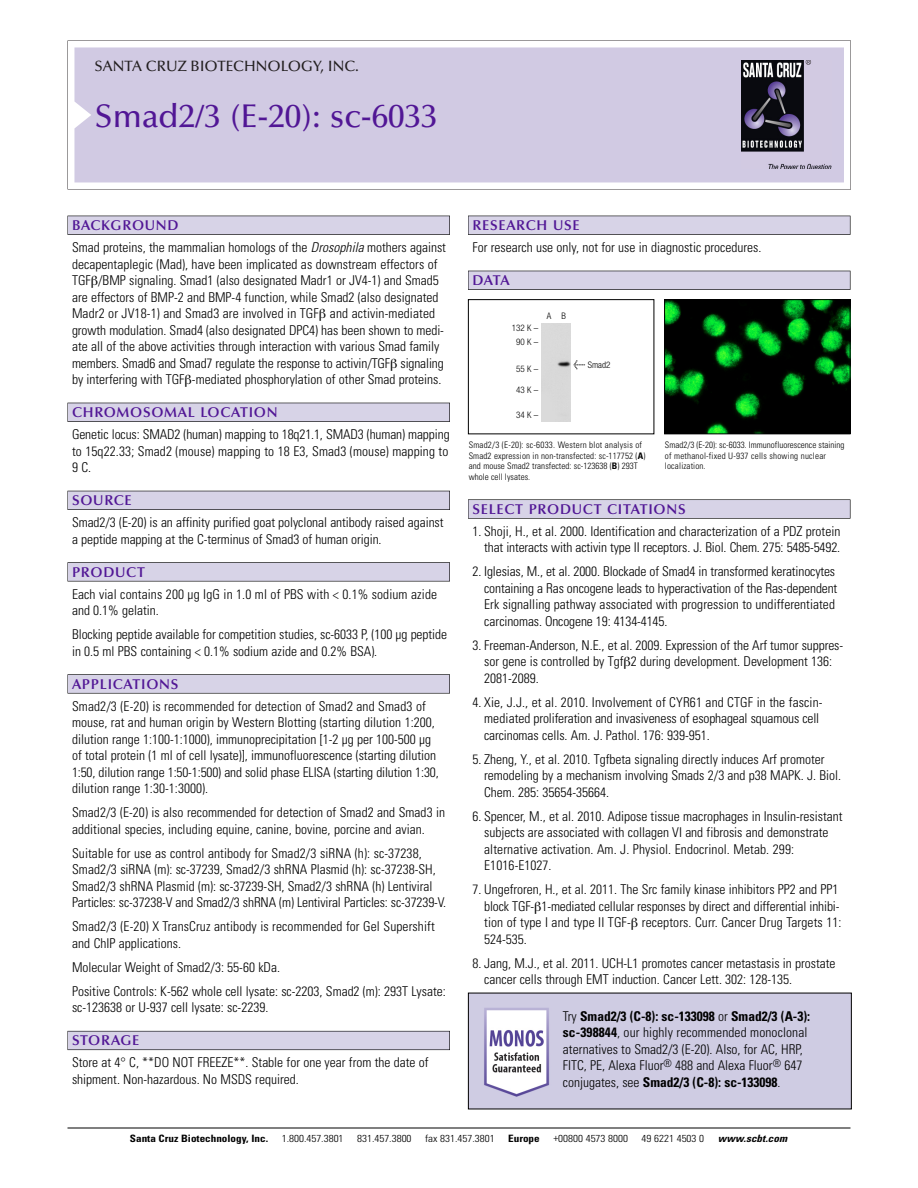
<style>
.page{position:relative;width:918px;height:1188px;background:#fff}
.page>*{position:absolute;margin:0;border:0;box-sizing:border-box;transform-origin:0 0}
.t1{font:500 33px "Optima";color:#511695}
.t2{font:500 15px "Optima";color:#231f20}
.t3{font:600 14.25px "Optima";letter-spacing:.05em;color:#511695}
.t4{font:300 condensed 13.5px/16.5px "Univers";color:#000}
.t5{font:300 condensed 10.2px "Univers";color:#000;scale:1.1 1}
.t6{font:700 condensed 10.2px "Univers";color:#000;scale:1.1 1}
.t7{font:italic 700 condensed 10.2px "Univers";letter-spacing:.005em;color:#000;scale:1.1 1}
.t8{font:300 condensed 9px/10.5px "Univers";letter-spacing:.015em;color:#000}
.t9{font:300 condensed 9px/14.2px "Helvetica Neue";letter-spacing:.005em;color:#000;text-align:center}
.s1{font-style:italic}
.s2{font-family:"Meta Plus";font-weight:400;font-stretch:normal;font-size:10.5px}
.s3{font-weight:700}
</style>
<div class="page">
<svg style="left:68px;top:40px;width:783px;height:149px"></svg>
<div style="left:74px;top:47px;width:770px;height:135px;background:#d1cae3"></div>
<img style="left:741px;top:60px;width:90px;height:108px">
<div style="left:68px;top:216px;width:382px;height:19px;background:#525155"></div>
<div style="left:68px;top:216px;width:381px;height:18px;background:#d7d3e7"></div>
<div style="left:68px;top:403px;width:382px;height:19px;background:#515055"></div>
<div style="left:68px;top:403px;width:381px;height:18px;background:#d7d3e7"></div>
<div style="left:68px;top:491px;width:382px;height:19px;background:#525158"></div>
<div style="left:68px;top:491px;width:381px;height:18px;background:#d7d3e7"></div>
<div style="left:68px;top:562px;width:382px;height:19px;background:#575759"></div>
<div style="left:68px;top:563px;width:381px;height:18px;background:#d7d3e7"></div>
<svg style="left:68px;top:674px;width:382px;height:20px"></svg>
<div style="left:68px;top:675px;width:381px;height:18px;background:#d7d3e7"></div>
<div style="left:68px;top:1031px;width:382px;height:19px;background:#66646e"></div>
<div style="left:68px;top:1031px;width:381px;height:18px;background:#d7d3e7"></div>
<div style="left:468px;top:216px;width:382px;height:19px;background:#525155"></div>
<div style="left:468px;top:216px;width:382px;height:18px;background:#d7d3e7"></div>
<div style="left:468px;top:271px;width:382px;height:19px;background:#515055"></div>
<div style="left:468px;top:271px;width:382px;height:18px;background:#d7d3e7"></div>
<div style="left:468px;top:499px;width:382px;height:20px;background:#666"></div>
<div style="left:468px;top:500px;width:382px;height:18px;background:#d7d3e7"></div>
<hr style="left:68px;top:1128px;width:782px;height:1px;background:#000">
<div style="left:468px;top:299px;width:186px;height:135px;border:1px solid #000"></div>
<div style="left:542px;top:324px;width:29px;height:97px;background:#d9d9d9"></div>
<img style="left:666px;top:301px;width:182px;height:131px">
<div style="left:664px;top:299px;width:186px;height:135px;border:1px solid #000"></div>
<img style="left:470px;top:995px;width:380px;height:112px">
<p class="t2" style="left:94px;top:61px;width:266px">SANTA CRUZ BIOTECHNOLOGY, INC.</p>
<h1 class="t1" style="left:94px;top:103px;width:345px">Smad2/3 (E-20): sc-6033</h1>
<p class="t3" style="left:72px;top:219px;width:108px">BACKGROUND</p>
<p class="t4" style="left:72px;top:240px;width:375px">Smad proteins, the mammalian homologs of the <span class="s1">Drosophila</span> mothers against decapentaplegic (Mad), have been implicated as downstream effectors of TGF /BMP signaling. Smad1 (also designated Madr1 or JV4-1) and Smad5 are effectors of BMP-2 and BMP-4 function, while Smad2 (also designated Madr2 or JV18-1) and Smad3 are involved in TGF and activin-mediated growth modulation. Smad4 (also designated DPC4) has been shown to medi&shy;ate all of the above activities through interaction with various Smad family members. Smad6 and Smad7 regulate the response to activin/TGF signaling by interfering with TGF -mediated phosphorylation of other Smad proteins.</p>
<p class="t3" style="left:72px;top:407px;width:207px">CHROMOSOMAL LOCATION</p>
<p class="t4" style="left:72px;top:427px;width:379px;text-align:justify">Genetic locus: SMAD2 (human) mapping to 18q21.1, SMAD3 (human) mapping to 15q22.33; Smad2 (mouse) mapping to 18 E3, Smad3 (mouse) mapping to 9 C.</p>
<p class="t3" style="left:72px;top:495px;width:61px">SOURCE</p>
<p class="t4" style="left:72px;top:515px;width:373px">Smad2/3 (E-20) is an affinity purified goat polyclonal antibody raised against a peptide mapping at the C-terminus of Smad3 of human origin.</p>
<p class="t3" style="left:72px;top:566px;width:74px">PRODUCT</p>
<p class="t4" style="left:72px;top:587px;width:367px">Each vial contains 200 µg IgG in 1.0 ml of PBS with &lt; 0.1% sodium azide and 0.1% gelatin.</p>
<p class="t4" style="left:72px;top:627px;width:377px">Blocking peptide available for competition studies, sc-6033 P, (100 µg peptide in 0.5 ml PBS containing &lt; 0.1% sodium azide and 0.2% BSA).</p>
<p class="t3" style="left:72px;top:678px;width:108px">APPLICATIONS</p>
<p class="t4" style="left:72px;top:699px;width:368px">Smad2/3 (E-20) is recommended for detection of Smad2 and Smad3 of mouse, rat and human origin by Western Blotting (starting dilution 1:200, dilution range 1:100-1:1000), immunoprecipitation [1-2 µg per 100-500 µg of total protein (1 ml of cell lysate)], immunofluorescence (starting dilution 1:50, dilution range 1:50-1:500) and solid phase ELISA (starting dilution 1:30, dilution range 1:30-1:3000).</p>
<p class="t4" style="left:72px;top:805px;width:375px">Smad2/3 (E-20) is also recommended for detection of Smad2 and Smad3 in additional species, including equine, canine, bovine, porcine and avian.</p>
<p class="t4" style="left:72px;top:846px;width:376px">Suitable for use as control antibody for Smad2/3 siRNA (h): sc-37238, Smad2/3 siRNA (m): sc-37239, Smad2/3 shRNA Plasmid (h): sc-37238-SH, Smad2/3 shRNA Plasmid (m): sc-37239-SH, Smad2/3 shRNA (h) Lentiviral Particles: sc-37238-V and Smad2/3 shRNA (m) Lentiviral Particles: sc-37239-V.</p>
<p class="t4" style="left:72px;top:919px;width:364px">Smad2/3 (E-20) X TransCruz antibody is recommended for Gel Supershift and ChIP applications.</p>
<p class="t4" style="left:72px;top:956px;width:375px;line-height:24px">Molecular Weight of Smad2/3: 55-60 kDa.<br>Positive Controls: K-562 whole cell lysate: sc-2203, Smad2 (m): 293T Lysate:</p>
<p class="t4" style="left:72px;top:1000px;width:198px">sc-123638 or U-937 cell lysate: sc-2239.</p>
<p class="t3" style="left:72px;top:1035px;width:69px">STORAGE</p>
<p class="t4" style="left:72px;top:1055px;width:358px">Store at 4° C, **DO NOT FREEZE**. Stable for one year from the date of shipment. Non-hazardous. No MSDS required.</p>
<p class="t3" style="left:473px;top:219px;width:109px">RESEARCH USE</p>
<p class="t4" style="left:473px;top:240px;width:290px">For research use only, not for use in diagnostic procedures.</p>
<p class="t3" style="left:473px;top:275px;width:39px">DATA</p>
<p class="t9" style="left:512px;top:321px;width:28px">132 K –<br>90K–</p>
<p class="t9" style="left:516px;top:362px;width:24px">55K–</p>
<p class="t9" style="left:516px;top:384px;width:24px">43K–</p>
<p class="t9" style="left:516px;top:408px;width:24px">34K–</p>
<p class="t9" style="left:547px;top:309px;width:20px">A B</p>
<p class="t9" style="left:573px;top:358px;width:39px"><span class="s2">&lt;</span> Smad2</p>
<p class="t8" style="left:469px;top:441px;width:178px">Smad2/3 (E-20): sc-6033. Western blot analysis of Smad2 expression in non-transfected: sc-117752 (<span class="s3">A</span>) and mouse Smad2 transfected: sc-123638 (<span class="s3">B</span>) 293T whole cell lysates.</p>
<p class="t8" style="left:665px;top:441px;width:181px">Smad2/3 (E-20): sc-6033. Immunofluorescence staining of methanol-fixed U-937 cells showing nuclear localization.</p>
<p class="t3" style="left:473px;top:503px;width:215px">SELECT PRODUCT CITATIONS</p>
<p class="t4" style="left:473px;top:524px;width:369px;text-align:right">1. Shoji, H., et al. 2000. Identification and characterization of a PDZ protein that interacts with activin type II receptors. J. Biol. Chem. 275: 5485-5492.</p>
<p class="t4" style="left:484px;top:565px;width:355px;text-indent:-12px">2. Iglesias, M., et al. 2000. Blockade of Smad4 in transformed keratinocytes containing a Ras oncogene leads to hyperactivation of the Ras-dependent Erk signalling pathway associated with progression to undifferentiated carcinomas. Oncogene 19: 4134-4145.</p>
<p class="t4" style="left:484px;top:638px;width:361px;text-indent:-12px">3. Freeman-Anderson, N.E., et al. 2009. Expression of the Arf tumor suppres&shy;sor gene is controlled by Tgf 2 during development. Development 136:<br>2081-2089.</p>
<p class="t4" style="left:484px;top:695px;width:340px;text-indent:-12px">4. Xie, J.J., et al. 2010. Involvement of CYR61 and CTGF in the fascin&shy;mediated proliferation and invasiveness of esophageal squamous cell carcinomas cells. Am. J. Pathol. 176: 939-951.</p>
<p class="t4" style="left:484px;top:752px;width:359px;text-indent:-12px">5. Zheng, Y., et al. 2010. Tgfbeta signaling directly induces Arf promoter remodeling by a mechanism involving Smads 2/3 and p38 MAPK. J. Biol.<br>Chem. 285: 35654-35664.</p>
<p class="t4" style="left:484px;top:809px;width:360px;text-indent:-12px">6. Spencer, M., et al. 2010. Adipose tissue macrophages in Insulin-resistant subjects are associated with collagen VI and fibrosis and demonstrate alternative activation. Am. J. Physiol. Endocrinol. Metab. 299:<br>E1016-E1027.</p>
<p class="t4" style="left:484px;top:883px;width:359px;text-indent:-12px">7. Ungefroren, H., et al. 2011. The Src family kinase inhibitors PP2 and PP1 block TGF- 1-mediated cellular responses by direct and differential inhibi&shy;tion of type I and type II TGF- receptors. Curr. Cancer Drug Targets 11:<br>524-535.</p>
<p class="t4" style="left:484px;top:956px;width:353px;text-indent:-12px">8. Jang, M.J., et al. 2011. UCH-L1 promotes cancer metastasis in prostate cancer cells through EMT induction. Cancer Lett. 302: 128-135.</p>
<p class="t4" style="left:563px;top:1009px;width:249px">Try <span class="s3">Smad2/3 (C-8): sc-133098</span> or <span class="s3">Smad2/3 (A-3): sc-398844</span>, our highly recommended monoclonal aternatives to Smad2/3 (E-20). Also, for AC, HRP, FITC, PE, Alexa Fluor<sup>®</sup> 488 and Alexa Fluor<sup>®</sup> 647 conjugates, see <span class="s3">Smad2/3 (C-8): sc-133098</span>.</p>
<p class="t6" style="left:130px;top:1135px;width:127px">Santa Cruz Biotechnology, Inc.</p>
<p class="t5" style="left:282px;top:1135px;width:58px">1.800.457.3801</p>
<p class="t5" style="left:357px;top:1135px;width:51px">831.457.3800</p>
<p class="t5" style="left:425px;top:1135px;width:65px">fax 831.457.3801</p>
<p class="t6" style="left:508px;top:1135px;width:30px">Europe</p>
<p class="t5" style="left:553px;top:1135px;width:69px">+00800 4573 8000</p>
<p class="t5" style="left:642px;top:1135px;width:58px">49 6221 4503 0</p>
<p class="t7" style="left:718px;top:1135px;width:64px">www.scbt.com</p>
</div>
